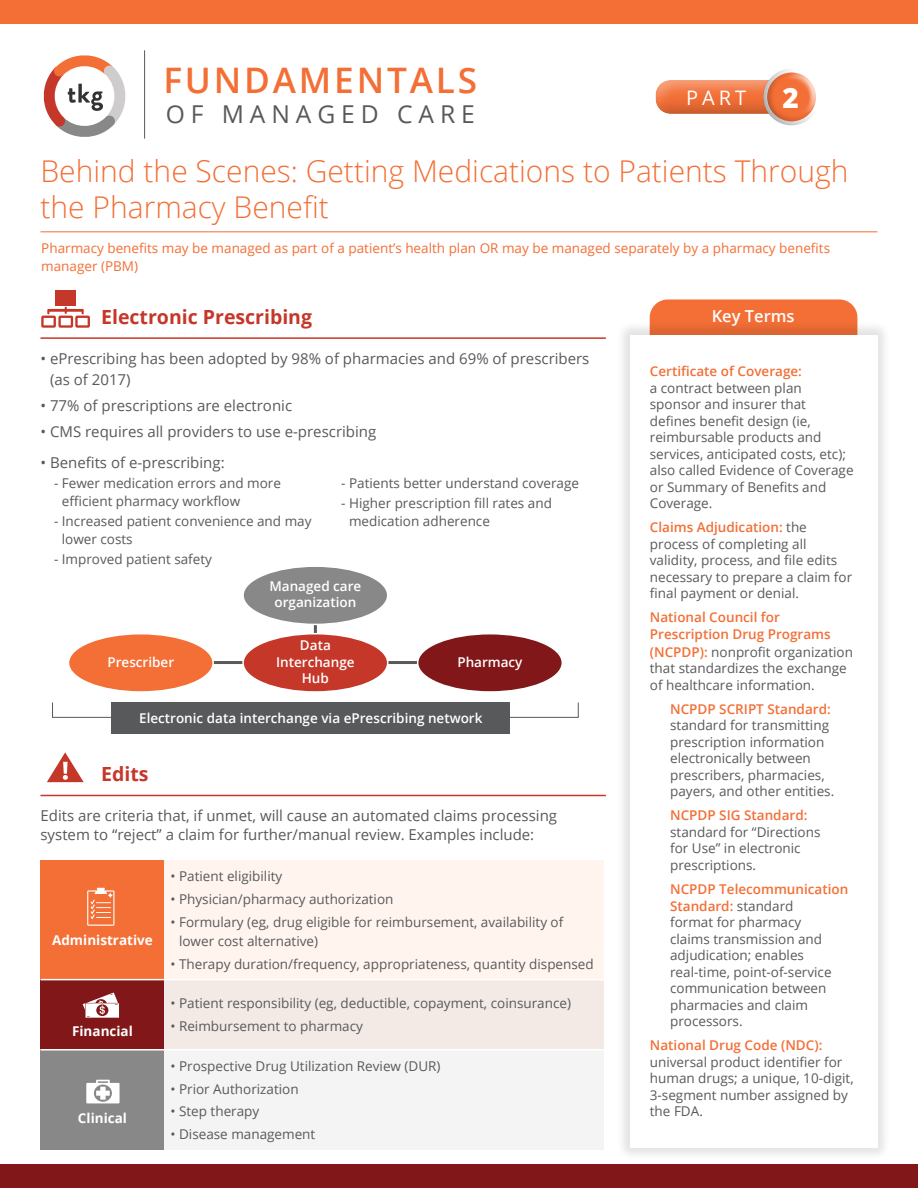
<style>
.page{position:relative;width:918px;height:1188px;background:#fff}
.page>*{position:absolute;margin:0;border:0;box-sizing:border-box;transform-origin:0 0}
.t1{font:600 35.25px "Open Sans";letter-spacing:.08em;color:#f36f36}
.t2{font:300 30px/36px "Open Sans";color:#f36f36}
.t3{font:800 28.05px "Open Sans";color:#fff}
.t4{font:24.6px "Open Sans";letter-spacing:.24em;color:#58595b}
.t5{font:19.95px "Open Sans";color:#fff}
.t6{font:700 19.5px "Open Sans";color:#c53728}
.t7{font:600 16.5px "Open Sans";color:#fff}
.t8{font:15px/21px "Open Sans";color:#58595b}
.t9{font:13.5px/16.5px "Open Sans";color:#58595b}
.t10{font:13.5px/18px "Open Sans";color:#f36f36}
.t11{font:600 13.5px/16.2px "Open Sans";color:#fff;text-align:center}
.t12{font:600 13.5px "Open Sans";color:#f36f36}
.t13{font:700 13.5px "Open Sans";color:#fff}
.s1{font-weight:600;color:#f36f36}
</style>
<div class="page">
<div style="left:642px;top:70px;width:149px;height:46px;background:#000;opacity:.26"></div>
<div style="left:752px;top:62px;width:66px;height:66px;background:#000;opacity:.46"></div>
<svg style="left:43px;top:55px;width:83px;height:82px"></svg>
<hr style="left:144px;top:50px;width:1px;height:89px;background:#58595b">
<svg style="left:650px;top:299px;width:207px;height:21px;background:#f37640"></svg>
<div style="left:615px;top:320px;width:276px;height:842px;background:#000;opacity:.11"></div>
<div style="left:630px;top:335px;width:248px;height:813px;background:#fff"></div>
<hr style="left:40px;top:231px;width:838px;height:1px;background:#f36f36">
<div style="left:0;top:1164px;width:918px;height:24px;background:#811718"></div>
<div style="left:0;top:0;width:918px;height:24px;background:#f36f36"></div>
<hr style="left:40px;top:337px;width:566px;height:2px;background:#c53728">
<hr style="left:40px;top:795px;width:566px;height:1px;background:#c53728">
<div style="left:40px;top:860px;width:124px;height:120px;background:#f36f36"></div>
<div style="left:164px;top:860px;width:440px;height:120px;background:#fff5ee"></div>
<div style="left:40px;top:980px;width:124px;height:70px;background:#811718"></div>
<div style="left:164px;top:980px;width:440px;height:70px;background:#f3eae6"></div>
<div style="left:40px;top:1050px;width:124px;height:100px;background:#888"></div>
<div style="left:164px;top:1050px;width:440px;height:100px;background:#f5f4f4"></div>
<hr style="left:40px;top:979px;width:124px;height:1px;background:#fff">
<hr style="left:164px;top:979px;width:440px;height:1px;background:#fff">
<hr style="left:40px;top:1049px;width:124px;height:2px;background:#fff">
<hr style="left:164px;top:1049px;width:440px;height:2px;background:#fff">
<div style="left:55px;top:290px;width:21px;height:15px;background:#c53728"></div>
<svg style="left:41px;top:307px;width:49px;height:21px"></svg>
<hr style="left:314px;top:594px;width:3px;height:57px;background:#58595b">
<hr style="left:160px;top:661px;width:326px;height:3px;background:#58595b">
<div style="left:68px;top:634px;width:145px;height:58px;background:#f36f36;border-radius:50%"></div>
<div style="left:68px;top:633px;width:146px;height:60px;border:2px solid #fff;border-radius:50%"></div>
<div style="left:243px;top:634px;width:145px;height:58px;background:#c53728;border-radius:50%"></div>
<div style="left:242px;top:633px;width:146px;height:60px;border:2px solid #fff;border-radius:50%"></div>
<div style="left:418px;top:634px;width:144px;height:58px;background:#811718;border-radius:50%"></div>
<div style="left:417px;top:633px;width:146px;height:60px;border:2px solid #fff;border-radius:50%"></div>
<div style="left:52px;top:702px;width:527px;height:16px;border:1px solid #58595b"></div>
<div style="left:112px;top:703px;width:398px;height:31px;background:#58595b"></div>
<div style="left:243px;top:566px;width:145px;height:58px;background:#888;border-radius:50%"></div>
<div style="left:242px;top:565px;width:146px;height:60px;border:2px solid #fff;border-radius:50%"></div>
<svg style="left:47px;top:752px;width:37px;height:30px"></svg>
<svg style="left:87px;top:888px;width:27px;height:38px"></svg>
<svg style="left:86px;top:1080px;width:34px;height:23px"></svg>
<svg style="left:83px;top:993px;width:36px;height:25px"></svg>
<h1 class="t1" style="left:163px;top:56px;width:315px">FUNDAMENTALS</h1>
<h3 class="t4" style="left:166px;top:97px;width:311px">OF MANAGED CARE</h3>
<h3 class="t5" style="left:686px;top:84px;width:62px">PART</h3>
<h3 class="t3" style="left:783px;top:76px;width:18px">2</h3>
<h2 class="t2" style="left:40px;top:152px;width:810px">Behind the Scenes: Getting Medications to Patients Through the Pharmacy Benefit</h2>
<p class="t10" style="left:41px;top:239px;width:790px">Pharmacy benefits may be managed as part of a patient’s health plan OR may be managed separately by a pharmacy benefits manager (PBM)</p>
<h3 class="t6" style="left:101px;top:303px;width:212px">Electronic Prescribing</h3>
<p class="t8" style="left:50px;top:347px;width:541px;text-indent:-10px">• ePrescribing has been adopted by 98% of pharmacies and 69% of prescribers (as of 2017)</p>
<p class="t8" style="left:40px;top:395px;width:253px">• 77% of prescriptions are electronic</p>
<p class="t8" style="left:40px;top:421px;width:337px">• CMS requires all providers to use e-prescribing</p>
<p class="t8" style="left:40px;top:452px;width:186px">• Benefits of e-prescribing:</p>
<p class="t9" style="left:62px;top:474px;width:221px;line-height:18px;text-indent:-8px">- Fewer medication errors and more efficient pharmacy workflow</p>
<p class="t9" style="left:62px;top:512px;width:251px;line-height:18px;text-indent:-8px">- Increased patient convenience and may lower costs</p>
<p class="t9" style="left:54px;top:551px;width:160px">- Improved patient safety</p>
<p class="t9" style="left:341px;top:475px;width:239px">- Patients better understand coverage</p>
<p class="t9" style="left:349px;top:494px;width:204px;line-height:18px;text-indent:-8px">- Higher prescription fill rates and medication adherence</p>
<p class="t11" style="left:107px;top:653px;width:68px">Prescriber</p>
<p class="t11" style="left:269px;top:578px;width:94px">Managed care organization</p>
<p class="t11" style="left:276px;top:637px;width:80px">Data<br>Interchange<br>Hub</p>
<p class="t11" style="left:457px;top:653px;width:67px">Pharmacy</p>
<p class="t11" style="left:139px;top:710px;width:345px">Electronic data interchange via ePrescribing network</p>
<h3 class="t6" style="left:101px;top:760px;width:49px">Edits</h3>
<p class="t8" style="left:40px;top:805px;width:518px;line-height:19.5px">Edits are criteria that, if unmet, will cause an automated claims processing system to “reject” a claim for further/manual review. Examples include:</p>
<p class="t13" style="left:52px;top:931px;width:102px">Administrative</p>
<p class="t13" style="left:72px;top:1022px;width:62px">Financial</p>
<p class="t13" style="left:78px;top:1108px;width:51px">Clinical</p>
<p class="t9" style="left:170px;top:868px;width:113px">• Patient eligibility</p>
<p class="t9" style="left:170px;top:890px;width:225px">• Physician/pharmacy authorization</p>
<p class="t9" style="left:179px;top:912px;width:386px;line-height:19.5px;text-indent:-9px">• Formulary (eg, drug eligible for reimbursement, availability of lower cost alternative)</p>
<p class="t9" style="left:170px;top:955px;width:425px">• Therapy duration/frequency, appropriateness, quantity dispensed</p>
<p class="t9" style="left:170px;top:995px;width:402px">• Patient responsibility (eg, deductible, copayment, coinsurance)</p>
<p class="t9" style="left:170px;top:1018px;width:194px">• Reimbursement to pharmacy</p>
<p class="t9" style="left:170px;top:1057px;width:272px">• Prospective Drug Utilization Review (DUR)</p>
<p class="t9" style="left:170px;top:1080px;width:130px">• Prior Authorization</p>
<p class="t9" style="left:170px;top:1103px;width:90px">• Step therapy</p>
<p class="t9" style="left:170px;top:1126px;width:146px">• Disease management</p>
<p class="t7" style="left:712px;top:305px;width:84px">Key Terms</p>
<p class="t12" style="left:650px;top:362px;width:154px">Certificate of Coverage:</p>
<p class="t9" style="left:650px;top:379px;width:205px">a contract between plan sponsor and insurer that defines benefit design (ie, reimbursable products and services, anticipated costs, etc); also called Evidence of Coverage or Summary of Benefits and<br>Coverage.</p>
<p class="t9" style="left:650px;top:519px;width:204px"><span class="s1">Claims Adjudication:</span> the process of completing all validity, process, and file edits necessary to prepare a claim for final payment or denial.</p>
<p class="t9" style="left:650px;top:608px;width:205px"><span class="s1">National Council for<br>Prescription Drug Programs (NCPDP):</span> nonprofit organization that standardizes the exchange of healthcare information.</p>
<p class="t12" style="left:670px;top:699px;width:162px">NCPDP SCRIPT Standard:</p>
<p class="t9" style="left:670px;top:717px;width:166px">standard for transmitting prescription information electronically between prescribers, pharmacies, payers, and other entities.</p>
<p class="t12" style="left:670px;top:806px;width:139px">NCPDP SIG Standard:</p>
<p class="t9" style="left:670px;top:823px;width:152px">standard for “Directions for Use” in electronic prescriptions.</p>
<p class="t9" style="left:670px;top:880px;width:180px"><span class="s1">NCPDP Telecommunication<br>Standard:</span> standard<br>format for pharmacy<br>claims transmission and adjudication; enables real-time, point-of-service communication between pharmacies and claim processors.</p>
<p class="t12" style="left:650px;top:1036px;width:174px">National Drug Code (NDC):</p>
<p class="t9" style="left:650px;top:1053px;width:205px">universal product identifier for human drugs; a unique, 10-digit,<br>3-segment number assigned by the FDA.</p>
</div>
